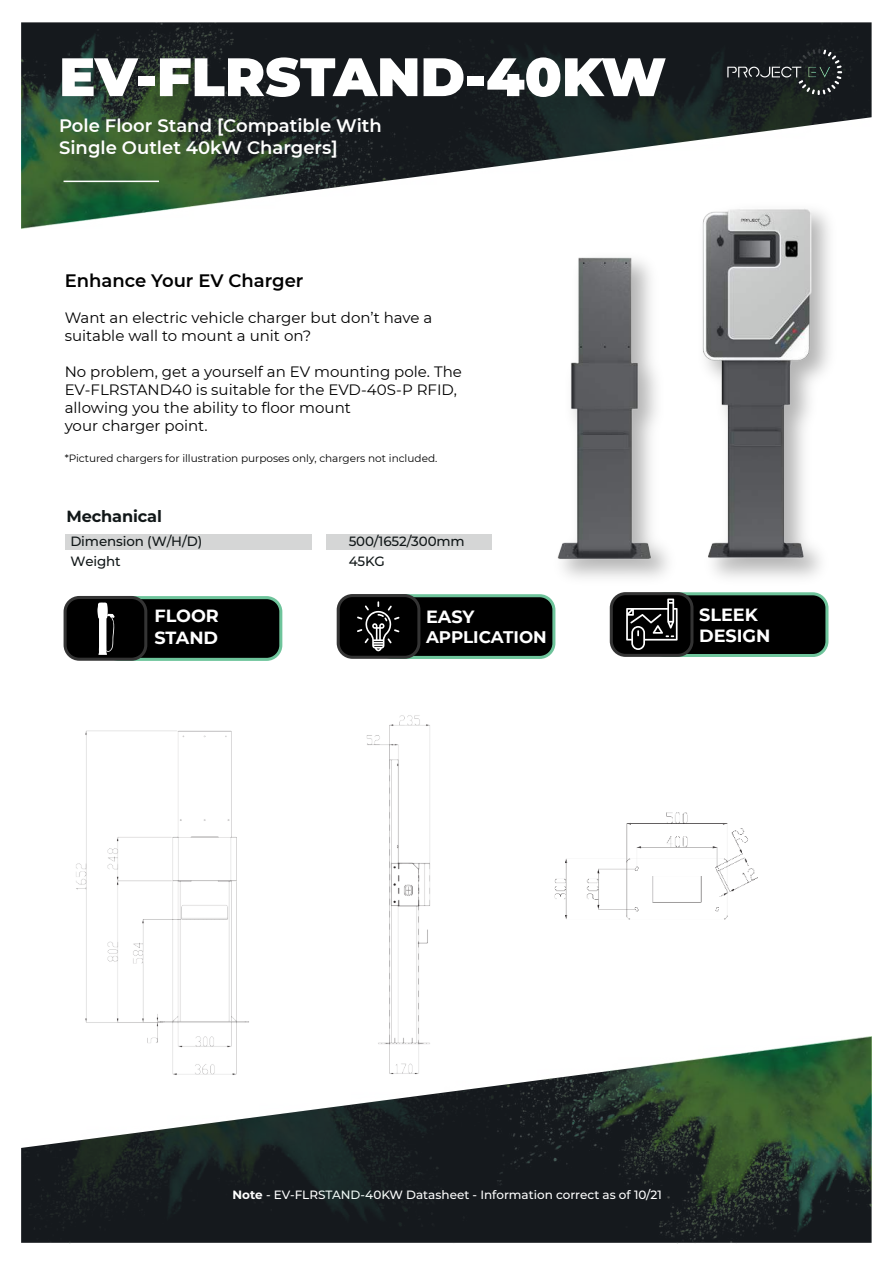
<style>
.page{position:relative;width:893px;height:1263px;background:#fff}
.page>*{position:absolute;margin:0;border:0;box-sizing:border-box;transform-origin:0 0}
.t1{font:900 54px "Montserrat";color:#fff}
.t2{font:600 18px/21.6px "Montserrat";color:#fff}
.t3{font:600 18px "Montserrat";color:#000}
.t4{font:700 17.7px/21.1px "Montserrat";color:#fff}
.t5{font:700 16.8px "Montserrat";color:#fff}
.t6{font:700 16.2px "Montserrat";letter-spacing:-.01em;color:#111718}
.t7{font:15px/18px "Montserrat";color:#000}
.t8{font:500 13.5px/19.8px "Montserrat";letter-spacing:-.01em;color:#111718}
.t9{font:500 12px "Montserrat";color:#fff}
.t10{font:10.5px "Montserrat";color:#000}
.s1{font-weight:700}
</style>
<div class="page">
<div style="left:105px;top:598px;width:176px;height:61px;background:#000;border-radius:14px"></div>
<div style="left:103px;top:596px;width:179px;height:65px;border:3px solid #6ec49b;border-radius:14px"></div>
<div style="left:65px;top:597px;width:81px;height:62px;background:#000;border-radius:14px"></div>
<div style="left:64px;top:596px;width:83px;height:65px;border:3px solid #343434;border-radius:14px"></div>
<svg style="left:97px;top:602px;width:18px;height:53px"></svg>
<div style="left:378px;top:596px;width:176px;height:61px;background:#000;border-radius:14px"></div>
<div style="left:376px;top:594px;width:179px;height:65px;border:3px solid #6ec49b;border-radius:14px"></div>
<div style="left:338px;top:595px;width:81px;height:62px;background:#000;border-radius:14px"></div>
<div style="left:337px;top:594px;width:83px;height:65px;border:3px solid #343434;border-radius:14px"></div>
<svg style="left:357px;top:601px;width:42px;height:50px"></svg>
<div style="left:651px;top:594px;width:176px;height:61px;background:#000;border-radius:14px"></div>
<div style="left:649px;top:592px;width:179px;height:65px;border:3px solid #6ec49b;border-radius:14px"></div>
<div style="left:611px;top:594px;width:81px;height:61px;background:#000;border-radius:14px"></div>
<div style="left:610px;top:592px;width:83px;height:65px;border:3px solid #343434;border-radius:14px"></div>
<svg style="left:626px;top:599px;width:52px;height:51px"></svg>
<img style="left:21px;top:22px;width:851px;height:207px">
<svg style="left:727px;top:49px;width:115px;height:46px;background:#272c2e"></svg>
<hr style="left:64px;top:181px;width:95px;height:1px;background:#fff">
<img style="left:21px;top:1037px;width:851px;height:206px">
<div style="left:65px;top:534px;width:246px;height:16px;background:#d5d6d6"></div>
<div style="left:326px;top:534px;width:165px;height:16px;background:#d5d6d6"></div>
<img style="left:75px;top:730px;width:217px;height:356px">
<img style="left:691px;top:195px;width:152px;height:383px">
<img style="left:677px;top:201px;width:165px;height:373px">
<img style="left:538px;top:226px;width:157px;height:373px">
<img style="left:551px;top:238px;width:111px;height:328px">
<img style="left:554px;top:812px;width:204px;height:108px">
<img style="left:344px;top:715px;width:86px;height:390px">
<h1 class="t1" style="left:59px;top:46px;width:609px">EV-FLRSTAND-40KW</h1>
<p class="t2" style="left:59px;top:116px;width:324px">Pole Floor Stand [Compatible With<br>Single Outlet 40kW Chargers]</p>
<p class="t3" style="left:65px;top:273px;width:240px">Enhance Your EV Charger</p>
<p class="t7" style="left:65px;top:310px;width:369px">Want an electric vehicle charger but donít have a suitable wall to mount a unit on?</p>
<p class="t7" style="left:65px;top:364px;width:399px">No problem, get a yourself an EV mounting pole. The EV-FLRSTAND40 is suitable for the EVD-40S-P RFID, allowing you the ability to floor mount<br>your charger point.</p>
<p class="t10" style="left:65px;top:454px;width:374px">*Pictured chargers for illustration purposes only, chargers not included.</p>
<p class="t6" style="left:67px;top:507px;width:97px">Mechanical</p>
<p class="t8" style="left:70px;top:532px;width:133px">Dimension (W/H/D)<br>Weight</p>
<p class="t8" style="left:349px;top:532px;width:118px">500/1652/300mm<br>45KG</p>
<p class="t4" style="left:154px;top:606px;width:66px">FLOOR<br>STAND</p>
<p class="t4" style="left:426px;top:606px;width:50px">EASY</p>
<p class="t5" style="left:426px;top:627px;width:122px">APPLICATION</p>
<p class="t4" style="left:699px;top:604px;width:73px">SLEEK<br>DESIGN</p>
<p class="t9" style="left:232px;top:1189px;width:431px"><span class="s1">Note</span> - EV-FLRSTAND-40KW Datasheet - Information correct as of 10/21</p>
</div>
